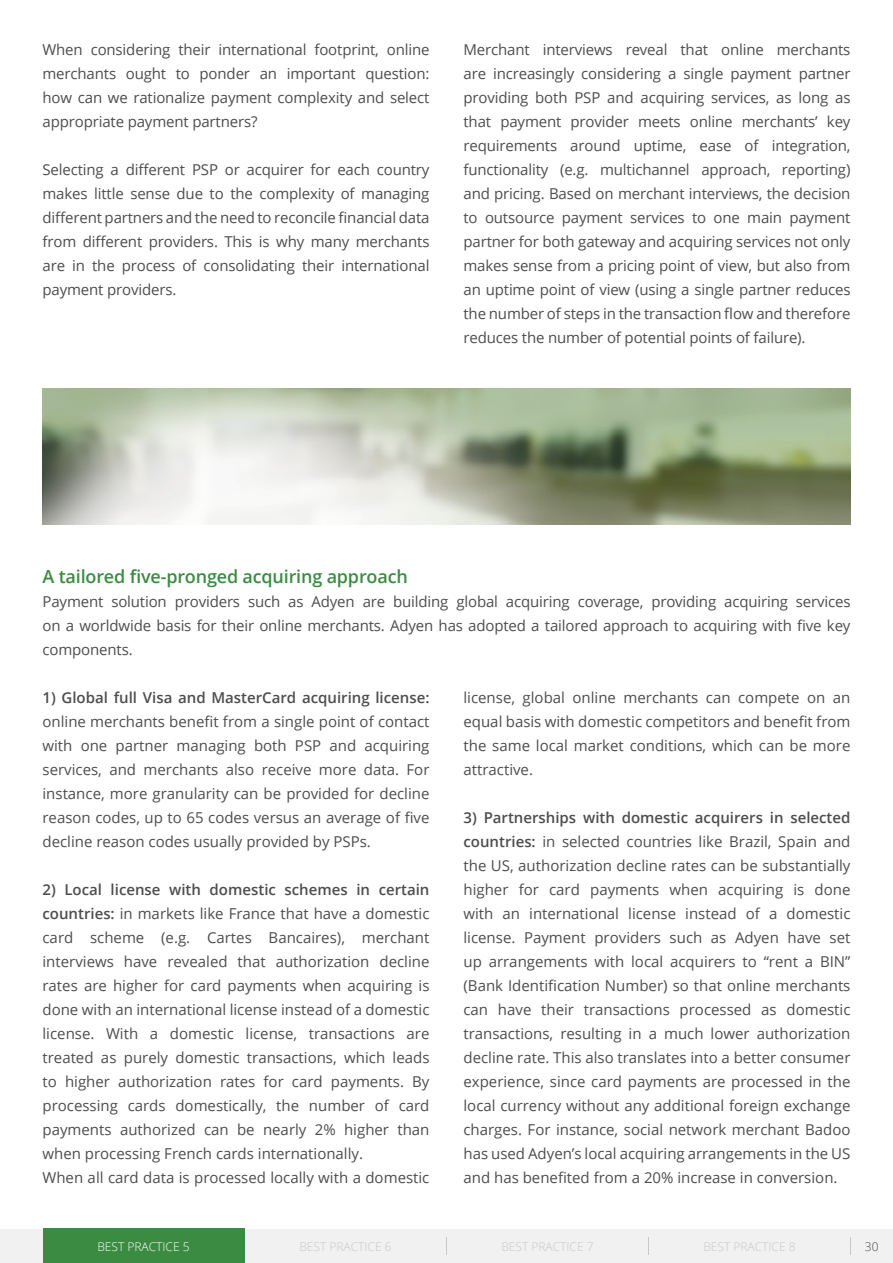
<style>
.page{position:relative;width:893px;height:1263px;background:#fff}
.page>*{position:absolute;margin:0;border:0;box-sizing:border-box;transform-origin:0 0}
.t1{font:600 18px "Open Sans";letter-spacing:-.01em;color:#3c8b42}
.t2{font:15px/24px "Open Sans";color:#4d4d4f;text-align:justify}
.t3{font:600 15px "Open Sans";color:#4d4d4f}
.t4{font:300 12px "Open Sans";color:#c7c8ca}
.t5{font:300 12px "Open Sans";color:#fff}
.t6{font:300 12px "Open Sans";color:#4d4d4f}
.s1{font-weight:600}
</style>
<div class="page">
<img style="left:43px;top:388px;width:807px;height:136px">
<div style="left:0;top:1229px;width:893px;height:34px;background:#f1f1f2"></div>
<div style="left:43px;top:1229px;width:201px;height:34px;background:#3c8b42"></div>
<svg style="left:446px;top:1237px;width:1px;height:17px"></svg>
<svg style="left:648px;top:1237px;width:1px;height:17px"></svg>
<svg style="left:850px;top:1237px;width:1px;height:17px"></svg>
<p class="t2" style="left:43px;top:37px;width:388px">When considering their international footprint, online merchants ought to ponder an important question: how can we rationalize payment complexity and select appropriate payment partners?</p>
<p class="t2" style="left:43px;top:157px;width:388px">Selecting a different PSP or acquirer for each country makes little sense due to the complexity of managing different partners and the need to reconcile financial data from different providers. This is why many merchants are in the process of consolidating their international payment providers.</p>
<p class="t2" style="left:463px;top:37px;width:389px">Merchant interviews reveal that online merchants are increasingly considering a single payment partner providing both PSP and acquiring services, as long as that payment provider meets online merchants’ key requirements around uptime, ease of integration, functionality (e.g. multichannel approach, reporting) and pricing. Based on merchant interviews, the decision to outsource payment services to one main payment partner for both gateway and acquiring services not only makes sense from a pricing point of view, but also from an uptime point of view (using a single partner reduces the number of steps in the transaction flow and therefore reduces the number of potential points of failure).</p>
<p class="t1" style="left:43px;top:564px;width:367px">A tailored five-pronged acquiring approach</p>
<p class="t2" style="left:43px;top:589px;width:809px">Payment solution providers such as Adyen are building global acquiring coverage, providing acquiring services on a worldwide basis for their online merchants. Adyen has adopted a tailored approach to acquiring with five key components.</p>
<p class="t3" style="left:43px;top:687px;width:388px">1) Global full Visa and MasterCard acquiring license:</p>
<p class="t2" style="left:43px;top:709px;width:388px">online merchants benefit from a single point of contact with one partner managing both PSP and acquiring services, and merchants also receive more data. For instance, more granularity can be provided for decline reason codes, up to 65 codes versus an average of five decline reason codes usually provided by PSPs.</p>
<p class="t2" style="left:43px;top:877px;width:388px;text-align:left"><span class="s1">2) Local license with domestic schemes in certain countries:</span> in markets like France that have a domestic card scheme (e.g. Cartes Bancaires), merchant interviews have revealed that authorization decline rates are higher for card payments when acquiring is done with an international license instead of a domestic license. With a domestic license, transactions are treated as purely domestic transactions, which leads to higher authorization rates for card payments. By processing cards domestically, the number of card payments authorized can be nearly 2% higher than when processing French cards internationally.<br>When all card data is processed locally with a domestic</p>
<p class="t2" style="left:463px;top:685px;width:388px">license, global online merchants can compete on an equal basis with domestic competitors and benefit from the same local market conditions, which can be more attractive.</p>
<p class="t2" style="left:463px;top:805px;width:388px"><span class="s1">3) Partnerships with domestic acquirers in selected countries:</span> in selected countries like Brazil, Spain and the US, authorization decline rates can be substantially higher for card payments when acquiring is done with an international license instead of a domestic license. Payment providers such as Adyen have set up arrangements with local acquirers to “rent a BIN” (Bank Identification Number) so that online merchants can have their transactions processed as domestic transactions, resulting in a much lower authorization decline rate. This also translates into a better consumer experience, since card payments are processed in the local currency without any additional foreign exchange charges. For instance, social network merchant Badoo has used Adyen’s local acquiring arrangements in the US and has benefited from a 20% increase in conversion.</p>
<p class="t5" style="left:97px;top:1238px;width:94px">BEST PRACTICE 5</p>
<p class="t4" style="left:299px;top:1238px;width:94px">BEST PRACTICE 6</p>
<p class="t4" style="left:501px;top:1238px;width:94px">BEST PRACTICE 7</p>
<p class="t4" style="left:703px;top:1238px;width:94px">BEST PRACTICE 8</p>
<p class="t6" style="left:865px;top:1238px;width:15px">30</p>
</div>
